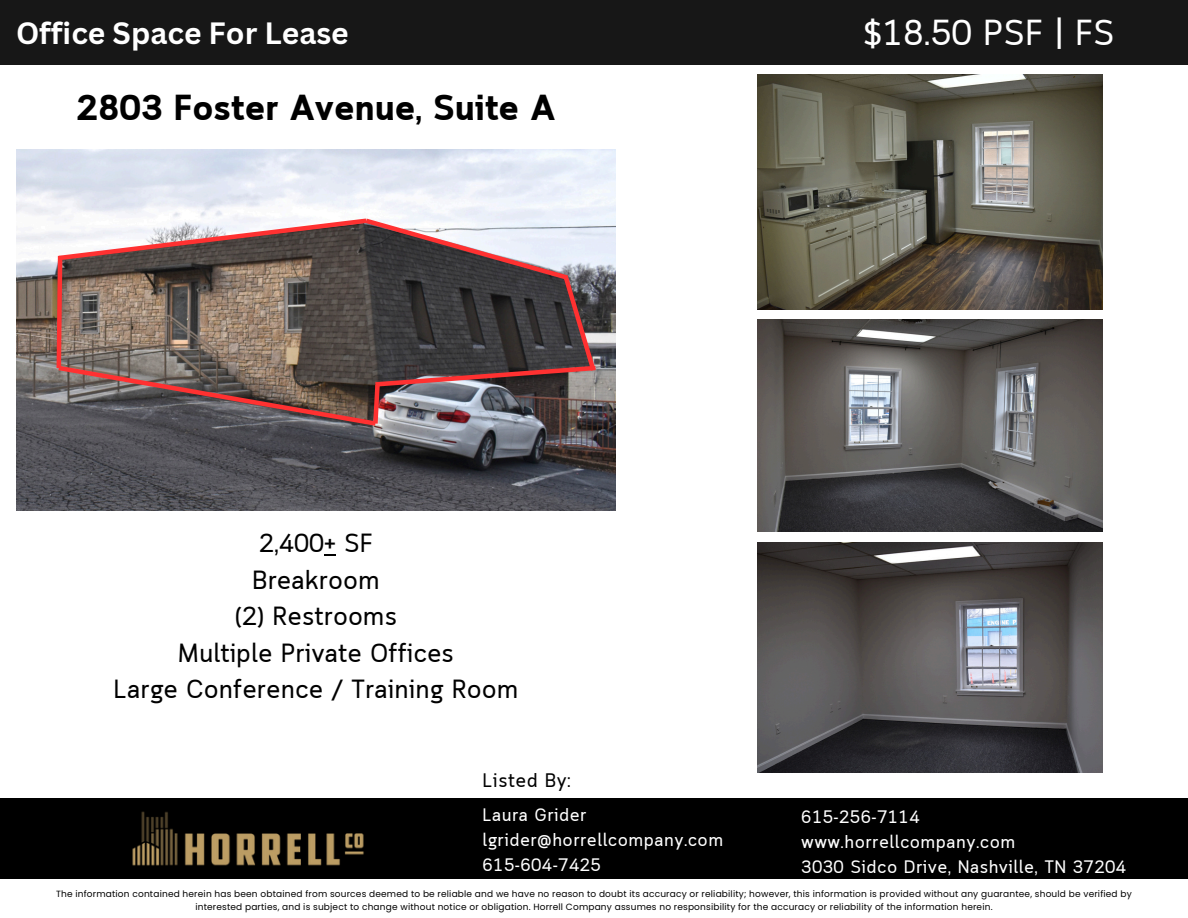
<style>
.page{position:relative;width:1188px;height:918px;background:#fff}
.page>*{position:absolute;margin:0;border:0;box-sizing:border-box;transform-origin:0 0}
.t1{font:700 36px "Cloud";color:#000}
.t2{font:36px "Cloud";color:#fff}
.t3{font:700 30px "Canva Sans";color:#fff}
.t4{font:26.25px/36.6px "Cloud";color:#000;text-align:center}
.t5{font:19.5px "Cloud";letter-spacing:.025em;color:#000}
.t6{font:18px/24.8px "Cloud";letter-spacing:.025em;color:#fff}
.t7{font:9px/12.8px "Poppins";letter-spacing:.02em;color:#000;text-align:center}
</style>
<div class="page">
<img style="left:16px;top:149px;width:600px;height:361px">
<div style="left:0;top:0;width:1188px;height:65px;background:#171717"></div>
<div style="left:0;top:798px;width:1188px;height:81px;background:#000"></div>
<img style="left:132px;top:811px;width:232px;height:55px">
<img style="left:757px;top:74px;width:346px;height:236px">
<img style="left:757px;top:320px;width:346px;height:211px">
<img style="left:757px;top:543px;width:346px;height:229px">
<svg style="left:324px;top:554px;width:12px;height:2px"></svg>
<img style="left:54px;top:215px;width:546px;height:214px">
<h1 class="t3" style="left:16px;top:12px;width:334px">Office Space For Lease</h1>
<h3 class="t1" style="left:77px;top:87px;width:480px">2803 Foster Avenue, Suite A</h3>
<p class="t4" style="left:114px;top:527px;width:406px">2,400+ SF<br>Breakroom<br>(2) Restrooms<br>Multiple Private Offices<br>Large Conference / Training Room</p>
<p class="t5" style="left:482px;top:769px;width:90px">Listed By:</p>
<p class="t2" style="left:863px;top:11px;width:254px">$18.50 PSF | FS</p>
<h2 class="t6" style="left:482px;top:804px;width:242px">Laura Grider lgrider@horrellcompany.com<br>615-604-7425</h2>
<p class="t6" style="left:801px;top:806px;width:327px">615-256-7114 www.horrellcompany.com<br>3030 Sidco Drive, Nashville, TN 37204</p>
<p class="t7" style="left:56px;top:887px;width:1077px">The information contained herein has been obtained from sources deemed to be reliable and we have no reason to doubt its accuracy or reliability; however, this information is provided without any guarantee, should be verified by interested parties, and is subject to change without notice or obligation. Horrell Company assumes no responsibility for the accuracy or reliability of the information herein.</p>
</div>
